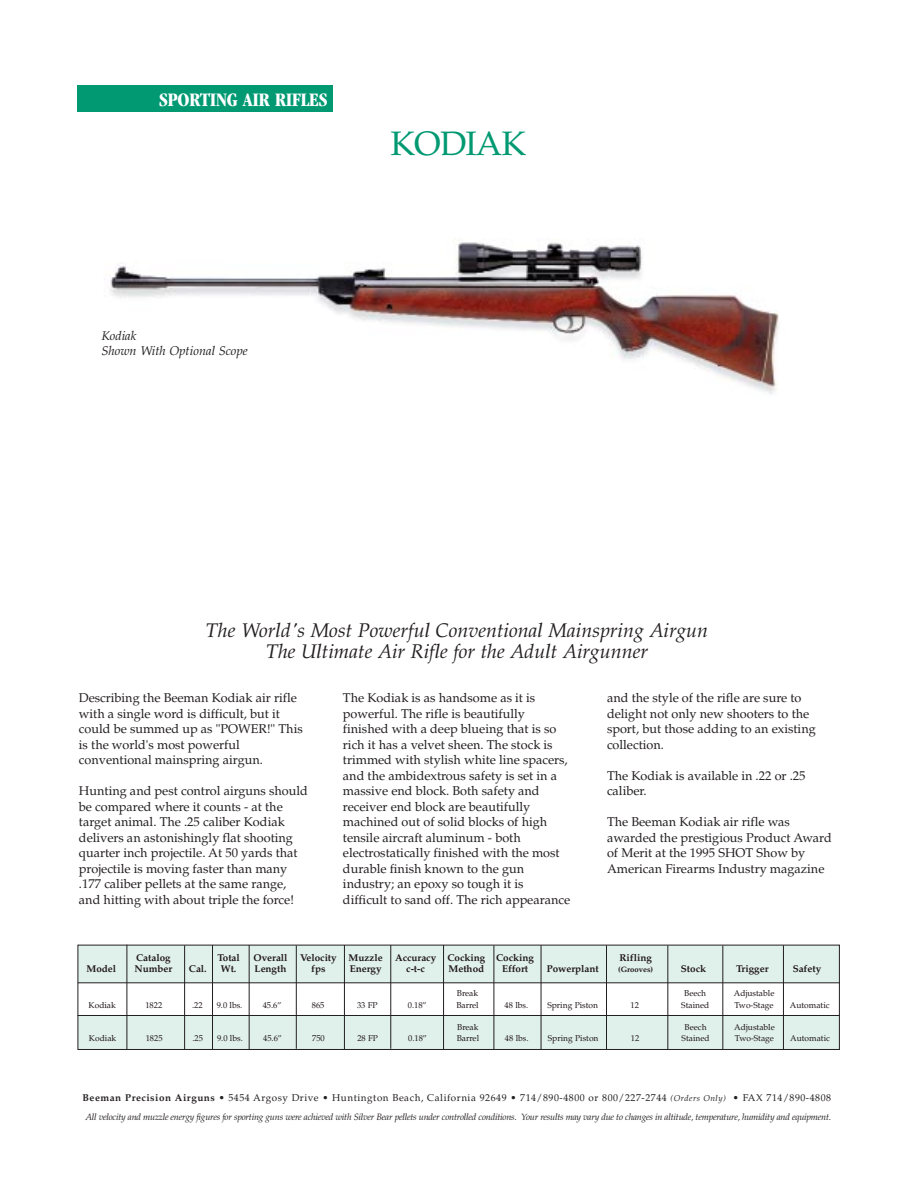
<style>
.page{position:relative;width:918px;height:1188px;background:#fff}
.page>*{position:absolute;margin:0;border:0;box-sizing:border-box;transform-origin:0 0}
.t1{font:33.9px "Palatino";letter-spacing:-.025em;color:#009972}
.t2{font:italic 19.8px/21.1px "Palatino";color:#231f20;text-align:center}
.t3{font:700 condensed 19.8px "Garamond";letter-spacing:-.01em;color:#fff}
.t4{font:12.75px/15.5px "Palatino";color:#231f20}
.t5{font:italic 12.75px/15.3px "Palatino";color:#231f20}
.t6{font:700 9.9px "Palatino";color:#201719}
.t7{font:9.9px "Palatino";letter-spacing:.055em;color:#231f20}
.t8{font:italic 9.15px "Palatino";letter-spacing:-.025em;color:#231f20}
.t9{font:8.4px "Palatino";color:#201719}
.t10{font:700 7.8px "Palatino";color:#201719}
.s1{font-weight:700}
.s2{font-style:italic;font-size:8.4px}
</style>
<div class="page">
<div style="left:78px;top:85px;width:255px;height:27px;background:#009972"></div>
<div style="left:78px;top:1016px;width:761px;height:33px;background:#e0f0eb"></div>
<div style="left:78px;top:945px;width:761px;height:37px;background:#e0f0eb"></div>
<div style="left:78px;top:945px;width:762px;height:105px;border:1px solid #231f20"></div>
<hr style="left:127px;top:945px;width:1px;height:105px;background:#231f20">
<hr style="left:184px;top:945px;width:1px;height:104px;background:#231f20">
<hr style="left:212px;top:945px;width:1px;height:104px;background:#231f20">
<hr style="left:296px;top:946px;width:1px;height:103px;background:#231f20">
<hr style="left:249px;top:945px;width:1px;height:104px;background:#231f20">
<hr style="left:344px;top:945px;width:1px;height:104px;background:#231f20">
<hr style="left:390px;top:945px;width:1px;height:104px;background:#231f20">
<hr style="left:443px;top:945px;width:1px;height:104px;background:#231f20">
<hr style="left:494px;top:946px;width:1px;height:104px;background:#231f20">
<hr style="left:541px;top:945px;width:1px;height:104px;background:#231f20">
<hr style="left:606px;top:945px;width:1px;height:104px;background:#231f20">
<hr style="left:667px;top:946px;width:1px;height:104px;background:#231f20">
<hr style="left:722px;top:946px;width:1px;height:104px;background:#231f20">
<hr style="left:783px;top:945px;width:1px;height:104px;background:#231f20">
<hr style="left:78px;top:982px;width:762px;height:1px;background:#231f20">
<hr style="left:78px;top:1015px;width:762px;height:1px;background:#231f20">
<img style="left:110px;top:238px;width:669px;height:156px">
<h2 class="t3" style="left:159px;top:92px;width:170px">SPORTING AIR RIFLES</h2>
<h1 class="t1" style="left:391px;top:130px;width:137px">KODIAK</h1>
<p class="t5" style="left:101px;top:329px;width:148px">Kodiak<br>Shown With Optional Scope</p>
<h2 class="t2" style="left:206px;top:622px;width:504px">The World's Most Powerful Conventional Mainspring Airgun<br>The Ultimate Air Rifle for the Adult Airgunner</h2>
<p class="t4" style="left:79px;top:692px;width:225px">Describing the Beeman Kodiak air rifle with a single word is difficult, but it could be summed up as "POWER!" This is the world's most powerful conventional mainspring airgun.</p>
<p class="t4" style="left:79px;top:785px;width:231px">Hunting and pest control airguns should be compared where it counts - at the target animal. The .25 caliber Kodiak delivers an astonishingly flat shooting quarter inch projectile. At 50 yards that projectile is moving faster than many .177 caliber pellets at the same range, and hitting with about triple the force!</p>
<p class="t4" style="left:343px;top:692px;width:229px">The Kodiak is as handsome as it is powerful. The rifle is beautifully finished with a deep blueing that is so rich it has a velvet sheen. The stock is trimmed with stylish white line spacers, and the ambidextrous safety is set in a massive end block. Both safety and receiver end block are beautifully machined out of solid blocks of high tensile aircraft aluminum - both electrostatically finished with the most durable finish known to the gun industry; an epoxy so tough it is difficult to sand off. The rich appearance</p>
<p class="t4" style="left:607px;top:692px;width:210px">and the style of the rifle are sure to delight not only new shooters to the sport, but those adding to an existing collection.</p>
<p class="t4" style="left:607px;top:769px;width:200px">The Kodiak is available in .22 or .25 caliber.</p>
<p class="t4" style="left:607px;top:816px;width:226px">The Beeman Kodiak air rifle was awarded the prestigious Product Award of Merit at the 1995 SHOT Show by American Firearms Industry magazine</p>
<p class="t6" style="left:136px;top:953px;width:36px">Catalog</p>
<p class="t6" style="left:217px;top:953px;width:24px">Total</p>
<p class="t6" style="left:254px;top:953px;width:35px">Overall</p>
<p class="t6" style="left:300px;top:953px;width:84px">Velocity Muzzle</p>
<p class="t6" style="left:395px;top:953px;width:140px">Accuracy Cocking Cocking</p>
<p class="t6" style="left:620px;top:953px;width:34px">Rifling</p>
<p class="t6" style="left:87px;top:965px;width:31px">Model</p>
<p class="t6" style="left:134px;top:965px;width:39px">Number</p>
<p class="t6" style="left:189px;top:965px;width:19px">Cal.</p>
<p class="t6" style="left:221px;top:965px;width:67px">Wt. Length</p>
<p class="t6" style="left:311px;top:965px;width:16px">fps</p>
<p class="t6" style="left:350px;top:965px;width:33px">Energy</p>
<p class="t6" style="left:406px;top:965px;width:20px">c-t-c</p>
<p class="t6" style="left:449px;top:965px;width:37px">Method</p>
<p class="t6" style="left:502px;top:965px;width:28px">Effort</p>
<p class="t6" style="left:547px;top:965px;width:54px">Powerplant</p>
<p class="t10" style="left:618px;top:966px;width:36px">(Grooves)</p>
<p class="t6" style="left:681px;top:965px;width:27px">Stock</p>
<p class="t6" style="left:736px;top:965px;width:34px">Trigger</p>
<p class="t6" style="left:793px;top:965px;width:30px">Safety</p>
<p class="t9" style="left:457px;top:990px;width:23px">Break</p>
<p class="t9" style="left:684px;top:990px;width:23px">Beech</p>
<p class="t9" style="left:734px;top:990px;width:42px">Adjustable</p>
<p class="t9" style="left:89px;top:1001px;width:29px">Kodiak</p>
<p class="t9" style="left:145px;top:1001px;width:18px">1822</p>
<p class="t9" style="left:192px;top:1001px;width:12px">.22</p>
<p class="t9" style="left:217px;top:1001px;width:27px">9.0 lbs.</p>
<p class="t9" style="left:263px;top:1001px;width:21px">45.6”</p>
<p class="t9" style="left:312px;top:1001px;width:14px">865</p>
<p class="t9" style="left:357px;top:1001px;width:22px">33 FP</p>
<p class="t9" style="left:408px;top:1001px;width:21px">0.18”</p>
<p class="t9" style="left:456px;top:1001px;width:24px">Barrel</p>
<p class="t9" style="left:505px;top:1001px;width:25px">48 lbs.</p>
<p class="t9" style="left:547px;top:1001px;width:52px">Spring Piston</p>
<p class="t9" style="left:631px;top:1001px;width:10px">12</p>
<p class="t9" style="left:681px;top:1001px;width:30px">Stained</p>
<p class="t9" style="left:735px;top:1001px;width:41px">Two-Stage</p>
<p class="t9" style="left:790px;top:1001px;width:41px">Automatic</p>
<p class="t9" style="left:457px;top:1023px;width:23px">Break</p>
<p class="t9" style="left:685px;top:1023px;width:23px">Beech</p>
<p class="t9" style="left:734px;top:1023px;width:42px">Adjustable</p>
<p class="t9" style="left:89px;top:1035px;width:29px">Kodiak</p>
<p class="t9" style="left:146px;top:1035px;width:18px">1825</p>
<p class="t9" style="left:192px;top:1035px;width:12px">.25</p>
<p class="t9" style="left:217px;top:1035px;width:27px">9.0 lbs.</p>
<p class="t9" style="left:263px;top:1035px;width:21px">45.6”</p>
<p class="t9" style="left:312px;top:1035px;width:14px">750</p>
<p class="t9" style="left:357px;top:1035px;width:22px">28 FP</p>
<p class="t9" style="left:408px;top:1035px;width:21px">0.18”</p>
<p class="t9" style="left:457px;top:1035px;width:24px">Barrel</p>
<p class="t9" style="left:505px;top:1035px;width:25px">48 lbs.</p>
<p class="t9" style="left:548px;top:1035px;width:52px">Spring Piston</p>
<p class="t9" style="left:631px;top:1035px;width:10px">12</p>
<p class="t9" style="left:682px;top:1035px;width:30px">Stained</p>
<p class="t9" style="left:735px;top:1035px;width:41px">Two-Stage</p>
<p class="t9" style="left:790px;top:1035px;width:41px">Automatic</p>
<p class="t7" style="left:82px;top:1093px;width:750px"><span class="s1">Beeman Precision Airguns</span> • 5454 Argosy Drive • Huntington Beach, California 92649 • 714/890-4800 or 800/227-2744 <span class="s2">(Orders Only)</span> • FAX 714/890-4808</p>
<p class="t8" style="left:85px;top:1113px;width:747px">All velocity and muzzle energy figures for sporting guns were achieved with Silver Bear pellets under controlled conditions. Your results may vary due to changes in altitude, temperature, humidity and equipment.</p>
</div>
